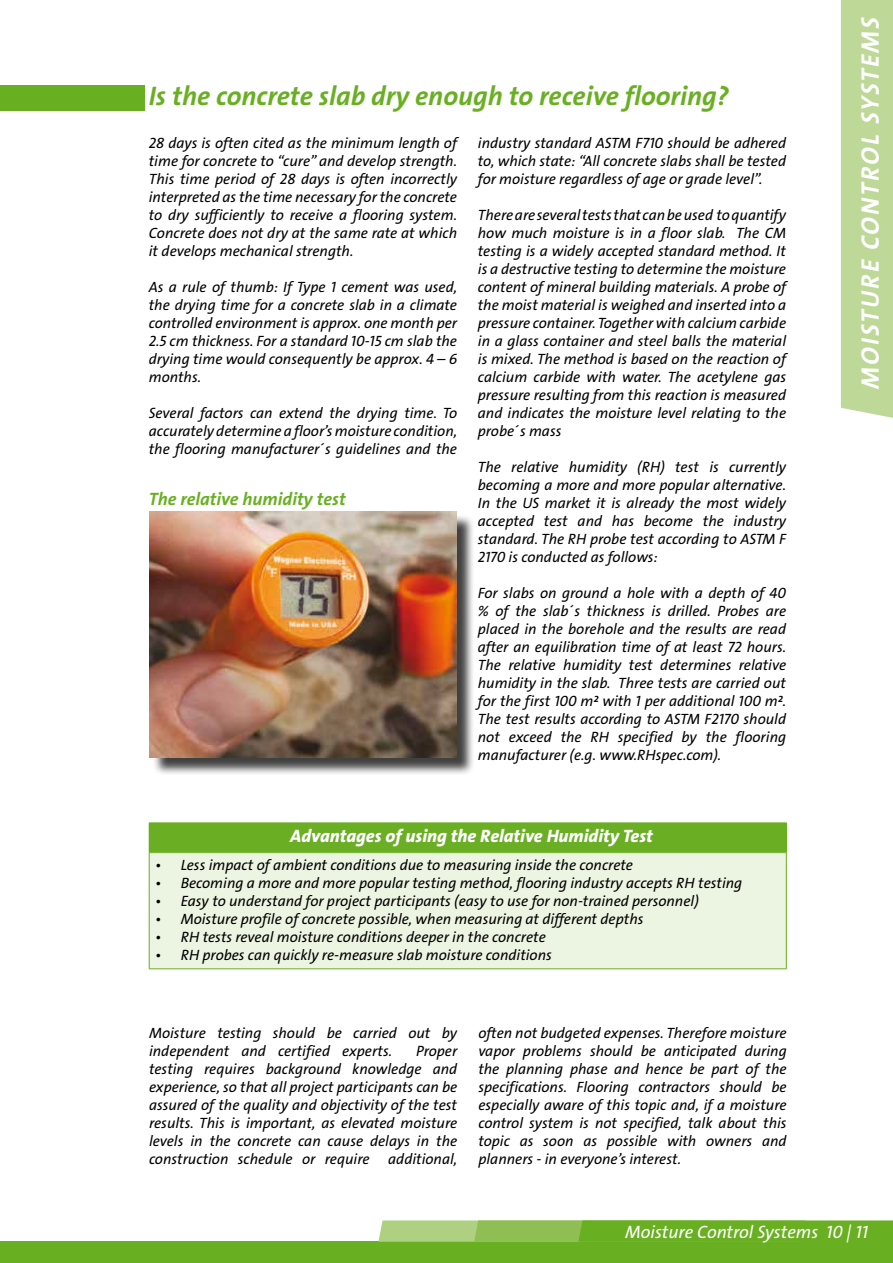
<style>
.page{position:relative;width:893px;height:1263px;background:#fff}
.page>*{position:absolute;margin:0;border:0;box-sizing:border-box;transform-origin:0 0}
.t1{font:27px "The Sans LP7 Bld IT";color:#69af22}
.t2{font:25.5px "The Sans LP7 Bld IT";letter-spacing:.075em;color:#fff}
.t3{font:18px "The Sans LP8 Ex Bld IT";color:#fff}
.t4{font:18px "The Sans LP5 Plain IT";color:#fff}
.t5{font:18px "The Sans LP7 Bld IT";color:#69af22}
.t6{font:15px/18px "The Sans LP5 Plain IT";color:#000;text-align:justify}
</style>
<div class="page">
<div style="left:0;top:1242px;width:893px;height:21px;background:#69af22"></div>
<div style="left:841px;top:0;width:52px;height:418px;background:#bed898"></div>
<div style="left:152px;top:514px;width:323px;height:262px;background:#000;opacity:.75"></div>
<img style="left:150px;top:512px;width:306px;height:245px">
<div style="left:0;top:85px;width:145px;height:26px;background:#69af22"></div>
<div style="left:149px;top:823px;width:637px;height:30px;background:#6aaf23"></div>
<div style="left:149px;top:853px;width:637px;height:116px;background:#ecf4e2"></div>
<hr style="left:149px;top:822px;width:638px;height:1px;background:#69af22">
<svg style="left:786px;top:823px;width:1px;height:29px"></svg>
<hr style="left:149px;top:852px;width:638px;height:1px;background:#69af22">
<hr style="left:149px;top:853px;width:1px;height:115px;background:#69af22">
<hr style="left:149px;top:968px;width:638px;height:1px;background:#69af22">
<hr style="left:786px;top:853px;width:1px;height:115px;background:#69af22">
<svg style="left:378px;top:1220px;width:515px;height:22px;background:#80b941"></svg>
<h1 class="t1" style="left:149px;top:79px;width:581px">Is the concrete slab dry enough to receive flooring?</h1>
<p class="t6" style="left:149px;top:135px;width:310px">28 days is often cited as the minimum length of time for concrete to “cure” and develop strength.<br>This time period of 28 days is often incorrectly interpreted as the time necessary for the concrete to dry sufficiently to receive a flooring system.<br>Concrete does not dry at the same rate at which it develops mechanical strength.</p>
<p class="t6" style="left:149px;top:279px;width:310px">As a rule of thumb: If Type 1 cement was used, the drying time for a concrete slab in a climate controlled environment is approx. one month per 2.5 cm thickness. For a standard 10-15 cm slab the drying time would consequently be approx. 4 – 6 months.</p>
<p class="t6" style="left:149px;top:405px;width:310px">Several factors can extend the drying time. To accurately determine a floor’s moisture condition, the flooring manufacturer´s guidelines and the</p>
<p class="t5" style="left:149px;top:488px;width:198px">The relative humidity test</p>
<p class="t6" style="left:478px;top:135px;width:310px">industry standard ASTM F710 should be adhered to, which state: “All concrete slabs shall be tested for moisture regardless of age or grade level”.</p>
<p class="t6" style="left:478px;top:207px;width:310px">There are several tests that can be used to quantify how much moisture is in a floor slab. The CM testing is a widely accepted standard method. It is a destructive testing to determine the moisture content of mineral building materials. A probe of the moist material is weighed and inserted into a pressure container. Together with calcium carbide in a glass container and steel balls the material is mixed. The method is based on the reaction of calcium carbide with water. The acetylene gas pressure resulting from this reaction is measured and indicates the moisture level relating to the probe´s mass</p>
<p class="t6" style="left:478px;top:459px;width:310px">The relative humidity (RH) test is currently becoming a more and more popular alternative.<br>In the US market it is already the most widely accepted test and has become the industry standard. The RH probe test according to ASTM F 2170 is conducted as follows:</p>
<p class="t6" style="left:478px;top:585px;width:310px">For slabs on ground a hole with a depth of 40 % of the slab´s thickness is drilled. Probes are placed in the borehole and the results are read after an equilibration time of at least 72 hours.<br>The relative humidity test determines relative humidity in the slab. Three tests are carried out for the first 100 m² with 1 per additional 100 m².<br>The test results according to ASTM F2170 should not exceed the RH specified by the flooring manufacturer (e.g. www.RHspec.com).</p>
<p class="t3" style="left:290px;top:824px;width:364px">Advantages of using the Relative Humidity Test</p>
<p class="t6" style="left:155px;top:856px;width:479px">• Less impact of ambient conditions due to measuring inside the concrete</p>
<p class="t6" style="left:155px;top:874px;width:589px">• Becoming a more and more popular testing method, flooring industry accepts RH testing</p>
<p class="t6" style="left:155px;top:892px;width:545px">• Easy to understand for project participants (easy to use for non-trained personnel)</p>
<p class="t6" style="left:155px;top:910px;width:490px">• Moisture profile of concrete possible, when measuring at different depths</p>
<p class="t6" style="left:155px;top:928px;width:392px">• RH tests reveal moisture conditions deeper in the concrete</p>
<p class="t6" style="left:155px;top:946px;width:398px">• RH probes can quickly re-measure slab moisture conditions</p>
<p class="t6" style="left:149px;top:1024px;width:310px">Moisture testing should be carried out by independent and certified experts.</p>
<p class="t6" style="left:149px;top:1042px;width:310px;text-indent:267px">Proper testing requires background knowledge and experience, so that all project participants can be assured of the quality and objectivity of the test results. This is important, as elevated moisture levels in the concrete can cause delays in the construction schedule or require additional,</p>
<p class="t6" style="left:478px;top:1024px;width:310px">often not budgeted expenses. Therefore moisture vapor problems should be anticipated during the planning phase and hence be part of the specifications. Flooring contractors should be especially aware of this topic and, if a moisture control system is not specified, talk about this topic as soon as possible with owners and planners - in everyone’s interest.</p>
<h2 class="t2" style="left:854px;top:389px;width:374px;rotate:-90deg">MOISTURE CONTROL SYSTEMS</h2>
<p class="t4" style="left:625px;top:1220px;width:244px">Moisture Control Systems 10 | 11</p>
</div>
